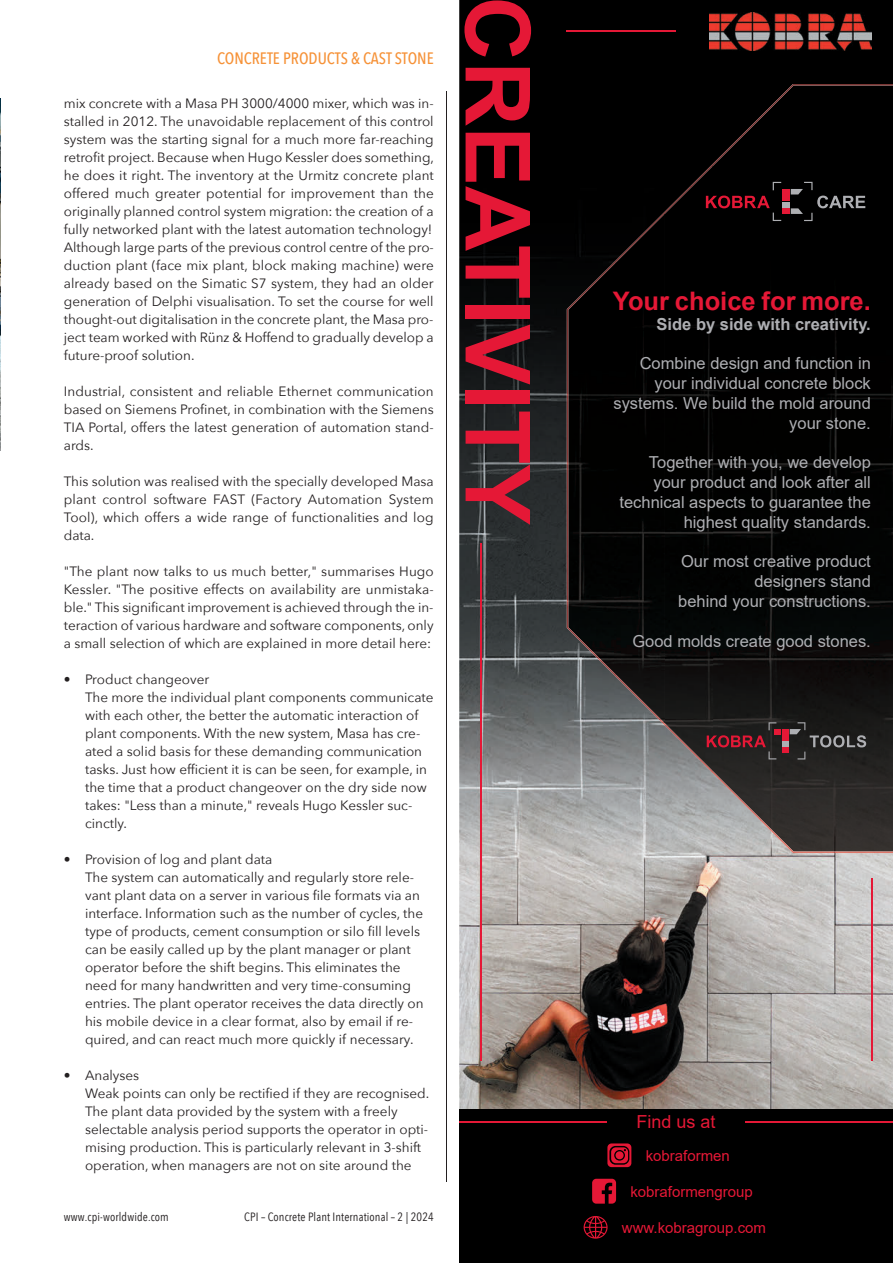
<style>
.page{position:relative;width:893px;height:1263px;background:#fff}
.page>*{position:absolute;margin:0;border:0;box-sizing:border-box;transform-origin:0 0}
.t1{font:700 90px "Arial";color:#e51836}
.t2{font:700 25.5px "Arial";color:#e51836}
.t3{font:18px "Arial";color:#e51836}
.t4{font:16.5px/19.8px "Arial";color:#aeafb3;text-align:right}
.t5{font:500 16.5px "Avenir Next Condensed";color:#f69238}
.t6{font:700 16.5px "Arial";color:#aeafb3}
.t7{font:15px "Arial";color:#e51836}
.t8{font:13.5px/18px "Avenir Next";color:#231f20}
.t9{font:12px "Avenir Next Condensed";letter-spacing:.01em;color:#231f20}
</style>
<div class="page">
<hr style="left:446px;top:91px;width:1px;height:1091px;background:#231f20">
<img style="left:0;top:99px;width:1px;height:351px">
<img style="left:459px;top:0;width:434px;height:1109px">
<img style="left:710px;top:13px;width:162px;height:37px">
<div style="left:459px;top:1109px;width:434px;height:154px;background:#000"></div>
<hr style="left:459px;top:1121px;width:147px;height:1px;background:#e51836">
<hr style="left:745px;top:1121px;width:148px;height:1px;background:#e51836">
<svg style="left:583px;top:1216px;width:25px;height:23px"></svg>
<img style="left:712px;top:86px;width:181px;height:765px">
<img style="left:664px;top:166px;width:49px;height:604px">
<img style="left:616px;top:214px;width:49px;height:508px">
<img style="left:568px;top:262px;width:48px;height:411px">
<div style="left:741px;top:84px;width:152px;height:52px;background:#000"></div>
<img style="left:690px;top:135px;width:54px;height:52px">
<img style="left:638px;top:186px;width:55px;height:52px">
<img style="left:587px;top:237px;width:54px;height:52px">
<img style="left:567px;top:289px;width:48px;height:387px">
<img style="left:615px;top:673px;width:49px;height:51px">
<img style="left:663px;top:722px;width:49px;height:51px">
<img style="left:712px;top:770px;width:49px;height:51px">
<img style="left:760px;top:818px;width:133px;height:35px">
<hr style="left:567px;top:31px;width:109px;height:1px;background:#e51836">
<hr style="left:871px;top:878px;width:1px;height:183px;background:#e51836">
<hr style="left:480px;top:543px;width:1px;height:518px;background:#e51836">
<svg style="left:707px;top:722px;width:159px;height:37px;background:#3a282a"></svg>
<svg style="left:773px;top:182px;width:8px;height:8px"></svg>
<svg style="left:706px;top:196px;width:75px;height:25px;background:#30060c"></svg>
<div style="left:782px;top:189px;width:8px;height:6px;background:#e51836"></div>
<div style="left:782px;top:195px;width:8px;height:6px;background:#e51836"></div>
<div style="left:782px;top:202px;width:8px;height:5px;background:#aeafb3"></div>
<div style="left:782px;top:208px;width:8px;height:6px;background:#e51836"></div>
<svg style="left:791px;top:182px;width:74px;height:39px;background:#19191a"></svg>
<svg style="left:592px;top:1179px;width:24px;height:25px"></svg>
<svg style="left:607px;top:1143px;width:24px;height:24px"></svg>
<p class="t5" style="left:217px;top:49px;width:218px">CONCRETE PRODUCTS &amp; CAST STONE</p>
<p class="t8" style="left:64px;top:94px;width:372px">mix concrete with a Masa PH 3000/4000 mixer, which was in&shy;stalled in 2012. The unavoidable replacement of this control system was the starting signal for a much more far-reaching retrofit project. Because when Hugo Kessler does something, he does it right. The inventory at the Urmitz concrete plant offered much greater potential for improvement than the originally planned control system migration: the creation of a fully networked plant with the latest automation technology!<br>Although large parts of the previous control centre of the pro&shy;duction plant (face mix plant, block making machine) were already based on the Simatic S7 system, they had an older generation of Delphi visualisation. To set the course for well thought-out digitalisation in the concrete plant, the Masa pro&shy;ject team worked with Rünz &amp; Hoffend to gradually develop a future-proof solution.</p>
<p class="t8" style="left:64px;top:382px;width:371px;text-align:justify">Industrial, consistent and reliable Ethernet communication based on Siemens Profinet, in combination with the Siemens TIA Portal, offers the latest generation of automation stand&shy;ards.</p>
<p class="t8" style="left:64px;top:472px;width:371px;text-align:justify">This solution was realised with the specially developed Masa plant control software FAST (Factory Automation System Tool), which offers a wide range of functionalities and log data.</p>
<p class="t8" style="left:64px;top:562px;width:371px;text-align:justify">"The plant now talks to us much better," summarises Hugo Kessler. "The positive effects on availability are unmistaka&shy;ble." This significant improvement is achieved through the in&shy;teraction of various hardware and software components, only a small selection of which are explained in more detail here:</p>
<p class="t8" style="left:85px;top:670px;width:350px;text-indent:-21px">• Product changeover<br>The more the individual plant components communicate with each other, the better the automatic interaction of plant components. With the new system, Masa has cre&shy;ated a solid basis for these demanding communication tasks. Just how efficient it is can be seen, for example, in the time that a product changeover on the dry side now takes: "Less than a minute," reveals Hugo Kessler suc&shy;cinctly.</p>
<p class="t8" style="left:85px;top:850px;width:340px;text-indent:-21px">• Provision of log and plant data<br>The system can automatically and regularly store rele&shy;vant plant data on a server in various file formats via an interface. Information such as the number of cycles, the type of products, cement consumption or silo fill levels can be easily called up by the plant manager or plant operator before the shift begins. This eliminates the need for many handwritten and very time-consuming entries. The plant operator receives the data directly on his mobile device in a clear format, also by email if re&shy;quired, and can react much more quickly if necessary.</p>
<p class="t8" style="left:85px;top:1066px;width:346px;text-indent:-21px">• Analyses<br>Weak points can only be rectified if they are recognised.<br>The plant data provided by the system with a freely selectable analysis period supports the operator in opti&shy;mising production. This is particularly relevant in 3-shift operation, when managers are not on site around the</p>
<p class="t9" style="left:64px;top:1207px;width:107px">www.cpi-worldwide.com</p>
<p class="t9" style="left:244px;top:1207px;width:191px">CPI – Concrete Plant International – 2 | 2024</p>
<h1 class="t1" style="left:561px;top:-4px;width:530px;rotate:90deg">CREATIVITY</h1>
<h2 class="t2" style="left:613px;top:283px;width:259px">Your choice for more.</h2>
<p class="t6" style="left:657px;top:312px;width:216px">Side by side with creativity.</p>
<p class="t4" style="left:613px;top:354px;width:259px">Combine design and function in your individual concrete block systems. We build the mold around your stone.</p>
<p class="t4" style="left:620px;top:453px;width:253px">Together with you, we develop your product and look after all technical aspects to guarantee the highest quality standards.</p>
<p class="t4" style="left:678px;top:552px;width:194px">Our most creative product designers stand<br>behind your constructions.</p>
<p class="t4" style="left:632px;top:631px;width:240px">Good molds create good stones.</p>
<h3 class="t3" style="left:637px;top:1109px;width:81px">Find us at</h3>
<p class="t7" style="left:646px;top:1145px;width:86px">kobraformen</p>
<p class="t7" style="left:630px;top:1181px;width:124px">kobraformengroup</p>
<p class="t7" style="left:622px;top:1217px;width:146px">www.kobragroup.com</p>
</div>
